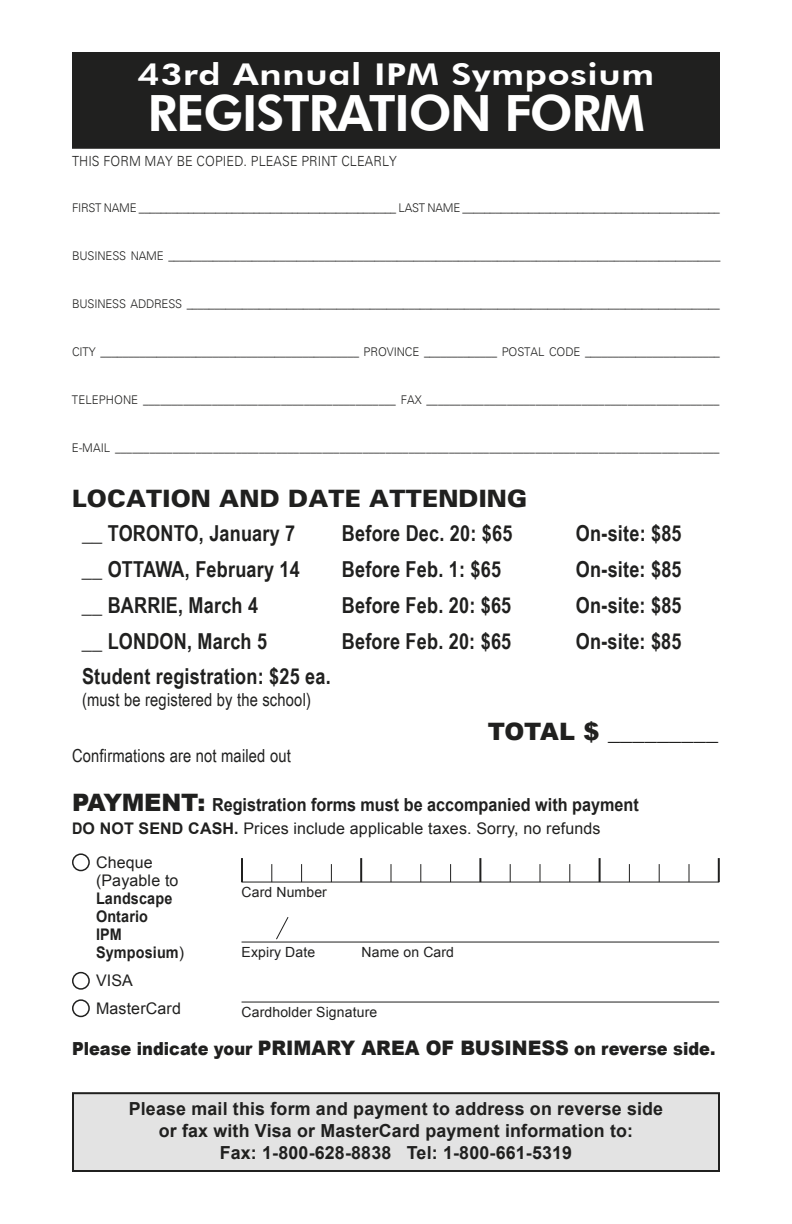
<style>
.page{position:relative;width:792px;height:1224px;background:#fff}
.page>*{position:absolute;margin:0;border:0;box-sizing:border-box;transform-origin:0 0}
.t1{font:800 50px "Futura BT";letter-spacing:-.03em;color:#fff}
.t2{font:800 30px "Futura BT";letter-spacing:.02em;color:#fff;scale:1.2 1}
.t3{font:24px "USA Black Plain";letter-spacing:.01em;color:#20201f}
.t4{font:900 24px "Arial";letter-spacing:-.02em;color:#20201f}
.t5{font:700 22px "Arial Narrow";letter-spacing:.01em;color:#20201f}
.t6{font:700 18px/21.6px "Arial";letter-spacing:.01em;color:#20201f;text-align:center}
.t7{font:18px "Arial Narrow";letter-spacing:.01em;color:#20201f}
.t8{font:700 18px "Arial";letter-spacing:.01em;color:#20201f;scale:.9 1}
.t9{font:900 18px "Arial";color:#20201f;scale:.9 1}
.t10{font:16px/34px "Arial";letter-spacing:.01em;color:#20201f}
.t11{font:700 16px/18px "Arial";letter-spacing:.01em;color:#20201f;scale:.9 1}
.t12{font:14px "Arial";letter-spacing:.01em;color:#20201f}
.t13{font:14px "USA Light Plain";letter-spacing:.01em;color:#20201f;scale:.9 1}
.t14{font:12px "USA Light Plain";letter-spacing:-.01em;color:#20201f;scale:.95 1}
.s1{font-weight:900;font-size:24px}
.s2{font-weight:700}
.s3{font-weight:400}
.s4{font-size:20px}
</style>
<div class="page">
<div style="left:73px;top:53px;width:646px;height:95px;background:#20201f"></div>
<div style="left:72px;top:52px;width:648px;height:97px;border:2px solid #20201f"></div>
<div style="left:73px;top:1093px;width:646px;height:78px;background:#e3e3e3"></div>
<div style="left:72px;top:1092px;width:648px;height:80px;border:2px solid #20201f"></div>
<hr style="left:242px;top:882px;width:477px;height:1px;background:#20201f">
<hr style="left:242px;top:942px;width:477px;height:1px;background:#20201f">
<hr style="left:242px;top:1002px;width:477px;height:1px;background:#20201f">
<hr style="left:241px;top:858px;width:2px;height:24px;background:#20201f">
<svg style="left:271px;top:864px;width:1px;height:18px"></svg>
<svg style="left:301px;top:864px;width:1px;height:18px"></svg>
<svg style="left:331px;top:864px;width:1px;height:18px"></svg>
<hr style="left:360px;top:858px;width:2px;height:24px;background:#20201f">
<svg style="left:390px;top:864px;width:2px;height:18px"></svg>
<svg style="left:420px;top:864px;width:1px;height:18px"></svg>
<svg style="left:450px;top:864px;width:1px;height:18px"></svg>
<hr style="left:479px;top:858px;width:2px;height:24px;background:#20201f">
<svg style="left:510px;top:864px;width:1px;height:18px"></svg>
<svg style="left:540px;top:864px;width:1px;height:18px"></svg>
<svg style="left:569px;top:864px;width:1px;height:18px"></svg>
<hr style="left:599px;top:858px;width:2px;height:24px;background:#20201f">
<svg style="left:629px;top:864px;width:1px;height:18px"></svg>
<svg style="left:659px;top:864px;width:1px;height:18px"></svg>
<svg style="left:688px;top:864px;width:2px;height:18px"></svg>
<hr style="left:718px;top:858px;width:2px;height:24px;background:#20201f">
<svg style="left:276px;top:917px;width:13px;height:23px"></svg>
<div style="left:72px;top:853px;width:18px;height:18px;border:2px solid #20201f;border-radius:50%"></div>
<div style="left:72px;top:972px;width:18px;height:18px;border:2px solid #20201f;border-radius:50%"></div>
<div style="left:72px;top:999px;width:18px;height:18px;border:2px solid #20201f;border-radius:50%"></div>
<h2 class="t2" style="left:138px;top:56px;width:432px">43rd Annual IPM Symposium</h2>
<h1 class="t1" style="left:147px;top:83px;width:499px">REGISTRATION FORM</h1>
<p class="t13" style="left:72px;top:152px;width:362px">TH IS FORM MAY B E COPIED. PLEASE PRINT CLEARLY</p>
<p class="t14" style="left:72px;top:201px;width:684px">FIRST NAME _______________________________________________ LAST NAME _______________________________________________</p>
<p class="t14" style="left:72px;top:249px;width:43px">BUSINESS</p>
<p class="t14" style="left:131px;top:249px;width:19px">NAME</p>
<p class="t14" style="left:168px;top:249px;width:583px">___________________________________________________________________________________________________</p>
<p class="t14" style="left:72px;top:297px;width:43px">BUSINESS</p>
<p class="t14" style="left:131px;top:297px;width:33px">ADDRESS</p>
<p class="t14" style="left:187px;top:297px;width:563px">________________________________________________________________________________________________</p>
<p class="t14" style="left:72px;top:345px;width:461px">CITY ______________________________________________ PROVIN CE _____________ POSTA</p>
<p class="t14" style="left:538px;top:345px;width:193px">L CO DE ________________________</p>
<p class="t14" style="left:72px;top:393px;width:683px">TE LE PHONE ____________________________________________ FAX ___________________________________________________</p>
<p class="t14" style="left:72px;top:441px;width:683px">E -MAIL _________________________________________________________________________________________________________</p>
<h3 class="t3" style="left:72px;top:484px;width:457px">LOCATION AND DATE ATTENDING</h3>
<h3 class="t5" style="left:82px;top:517px;width:215px">__ TORONTO, January 7</h3>
<h3 class="t5" style="left:342px;top:517px;width:172px">Before Dec. 20: $65</h3>
<h3 class="t5" style="left:576px;top:517px;width:107px">On-site: $85</h3>
<h3 class="t5" style="left:82px;top:553px;width:219px">__ OTTAWA, February 14</h3>
<h3 class="t5" style="left:342px;top:553px;width:161px">Before Feb. 1: $65</h3>
<h3 class="t5" style="left:576px;top:553px;width:107px">On-site: $85</h3>
<h3 class="t5" style="left:82px;top:589px;width:178px">__ BARRIE, March 4</h3>
<h3 class="t5" style="left:342px;top:589px;width:171px">Before Feb. 20: $65</h3>
<h3 class="t5" style="left:576px;top:589px;width:107px">On-site: $85</h3>
<h3 class="t5" style="left:82px;top:625px;width:187px">__ LONDON, March 5</h3>
<h3 class="t5" style="left:342px;top:625px;width:171px">Before Feb. 20: $65</h3>
<h3 class="t5" style="left:576px;top:625px;width:107px">On-site: $85</h3>
<h3 class="t5" style="left:82px;top:659px;width:250px">Student registration: $25 ea.</h3>
<h3 class="t7" style="left:82px;top:686px;width:231px">(must be registered by the school)</h3>
<h3 class="t4" style="left:488px;top:714px;width:232px">TOTAL $ _________</h3>
<h3 class="t7" style="left:72px;top:743px;width:220px">Confirmations are not mailed out</h3>
<h3 class="t8" style="left:72px;top:793px;width:631px"><span class="s1">PAYMENT:</span> Registration forms must be accompanied with payment</h3>
<h3 class="t10" style="left:96px;top:811px;width:506px;text-indent:-24px"><span class="s2">DO NOT SEND CASH.</span> Prices include applicable taxes. Sorry, no refunds<br>Cheque</h3>
<h3 class="t10" style="left:96px;top:863px;width:84px">(Payable to</h3>
<h3 class="t11" style="left:96px;top:890px;width:100px">Landscape<br>Ontario<br>IPM<br>Symposium<span class="s3">)</span></h3>
<h3 class="t10" style="left:96px;top:966px;width:87px;line-height:28px">VISA<br>MasterCard</h3>
<p class="t12" style="left:242px;top:882px;width:87px">Card Number</p>
<p class="t12" style="left:242px;top:942px;width:75px">Expiry Date</p>
<p class="t12" style="left:362px;top:942px;width:94px">Name on Card</p>
<p class="t12" style="left:242px;top:1002px;width:137px">Cardholder Signature</p>
<h3 class="t9" style="left:72px;top:1036px;width:716px">Please indicate your <span class="s4">PRIMARY AREA OF BUSINESS</span> on reverse side.</h3>
<h3 class="t6" style="left:129px;top:1099px;width:536px">Please mail this form and payment to address on reverse side or fax with Visa or MasterCard payment information to:<br>Fax: 1-800-628-8838 Tel: 1-800-661-5319</h3>
</div>
